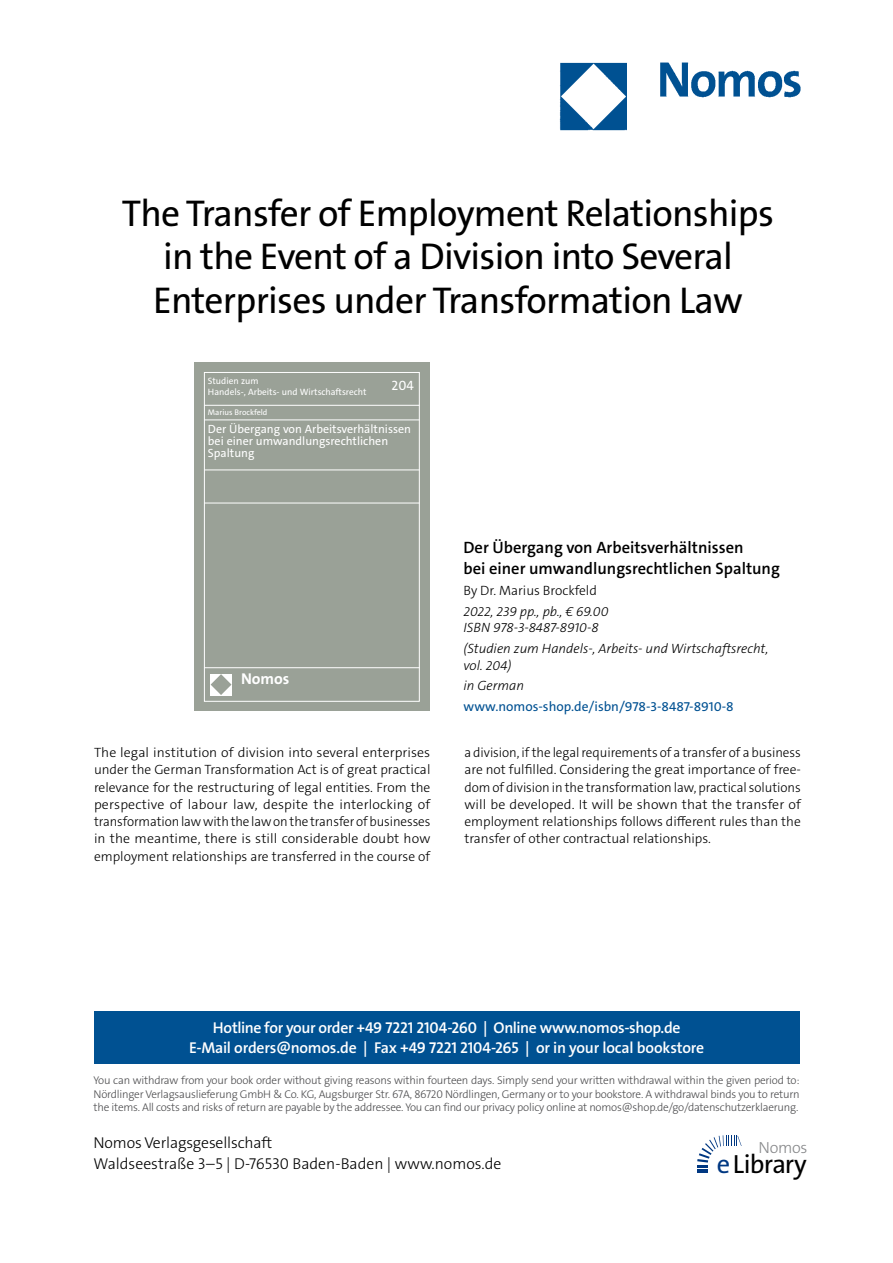
<style>
.page{position:relative;width:893px;height:1263px;background:#fff}
.page>*{position:absolute;margin:0;border:0;box-sizing:border-box;transform-origin:0 0}
.t1{font:37.5px/43.5px "The Sans Os F";letter-spacing:-.02em;color:#000;text-align:center}
.t2{font:26.4px "The Sans Os F";letter-spacing:-.03em;color:#000}
.t3{font:600 16.5px/21px "The Sans C5";color:#000}
.t4{font:300 16.2px "The Sans Os F";letter-spacing:-.02em;color:#87888a}
.t5{font:600 15.75px/21px "The Sans Os F";letter-spacing:-.02em;color:#fff;text-align:center}
.t6{font:300 15.75px/21px "The Sans Os F";color:#000}
.t7{font:700 15.75px "The Sans C5";color:#fff}
.t8{font:300 13.5px/17.2px "The Sans C5";color:#000;text-align:justify}
.t9{font:italic 300 13.5px/16.5px "The Sans C5";color:#000}
.t10{font:13.5px "The Sans C5";color:#005192}
.t11{font:13.5px "The Sans C5";color:#fff}
.t12{font:12px/12px "The Sans C5";color:#fff}
.t13{font:300 11.25px/13.5px "The Sans Os F";letter-spacing:-.02em;color:#4b4b4d;text-align:justify}
.t14{font:9.3px/11.4px "The Sans C5";color:#fff}
.t15{font:8.1px "The Sans C5";color:#fff}
.s1{color:#003882}
</style>
<div class="page">
<div style="left:94px;top:1011px;width:705px;height:52px;background:#005192"></div>
<svg style="left:697px;top:1135px;width:45px;height:38px"></svg>
<img style="left:559px;top:62px;width:242px;height:69px">
<div style="left:194px;top:362px;width:236px;height:349px;background:#9aa197"></div>
<div style="left:204px;top:372px;width:216px;height:329px;border:1px solid #fff"></div>
<hr style="left:204px;top:405px;width:216px;height:1px;background:#fff">
<hr style="left:204px;top:420px;width:216px;height:1px;background:#fff">
<hr style="left:204px;top:470px;width:216px;height:1px;background:#fff">
<hr style="left:204px;top:503px;width:216px;height:1px;background:#fff">
<hr style="left:204px;top:667px;width:216px;height:1px;background:#fff">
<div style="left:210px;top:674px;width:22px;height:21px;background:#fff"></div>
<svg style="left:211px;top:674px;width:20px;height:21px"></svg>
<h1 class="t1" style="left:122px;top:195px;width:654px">The Transfer of Employment Relationships in the Event of a Division into Several<br>Enterprises under Transformation Law</h1>
<p class="t14" style="left:208px;top:375px;width:160px">Studien zum<br>Handels-, Arbeits- und Wirtschaftsrecht</p>
<p class="t11" style="left:392px;top:377px;width:24px">204</p>
<p class="t15" style="left:208px;top:407px;width:61px">Marius Brockfeld</p>
<p class="t12" style="left:208px;top:423px;width:205px">Der Übergang von Arbeitsverhältnissen bei einer umwandlungsrechtlichen<br>Spaltung</p>
<p class="t7" style="left:241px;top:669px;width:50px">Nomos</p>
<p class="t3" style="left:463px;top:537px;width:318px">Der Übergang von Arbeitsverhältnissen<br>bei einer umwandlungsrechtlichen Spaltung</p>
<p class="t8" style="left:463px;top:582px;width:135px">By Dr. Marius Brockfeld</p>
<p class="t9" style="left:463px;top:603px;width:147px">2022, 239 pp., pb., € 69.00<br>ISBN 978-3-8487-8910-8</p>
<p class="t9" style="left:463px;top:640px;width:306px">(Studien zum Handels-, Arbeits- und Wirtschaftsrecht, vol. 204)</p>
<p class="t9" style="left:463px;top:678px;width:62px">in German</p>
<p class="t10" style="left:463px;top:698px;width:272px">www.nomos-shop.de/isbn/978-3-8487-8910-8</p>
<p class="t8" style="left:94px;top:744px;width:338px">The legal institution of division into several enterprises under the German Transformation Act is of great practical relevance for the restructuring of legal entities. From the perspective of labour law, despite the interlocking of transformation law with the law on the transfer of businesses in the meantime, there is still considerable doubt how employment relationships are transferred in the course of</p>
<p class="t8" style="left:464px;top:744px;width:338px">a division, if the legal requirements of a transfer of a business are not fulfilled. Considering the great importance of free&shy;dom of division in the transformation law, practical solutions will be developed. It will be shown that the transfer of employment relationships follows different rules than the transfer of other contractual relationships.</p>
<p class="t5" style="left:189px;top:1017px;width:517px">Hotline for your order +49 7221 2104-260 | Online www.nomos-shop.de<br>E-Mail orders@nomos.de | Fax +49 7221 2104-265 | or in your local bookstore</p>
<p class="t13" style="left:94px;top:1074px;width:708px">You can withdraw from your book order without giving reasons within fourteen days. Simply send your written withdrawal within the given period to:<br>Nördlinger Verlagsauslieferung GmbH &amp; Co. KG, Augsburger Str. 67A, 86720 Nördlingen, Germany or to your bookstore. A withdrawal binds you to return the items. All costs and risks of return are payable by the addressee. You can find our privacy policy online at nomos@shop.de/go/datenschutzerklaerung.</p>
<p class="t6" style="left:94px;top:1133px;width:409px">Nomos Verlagsgesellschaft<br>Waldseestraße 3–5 | D-76530 Baden-Baden | www.nomos.de</p>
<p class="t4" style="left:758px;top:1137px;width:51px">Nomos</p>
<h2 class="t2" style="left:717px;top:1153px;width:91px"><span class="s1">e</span>Library</h2>
</div>
